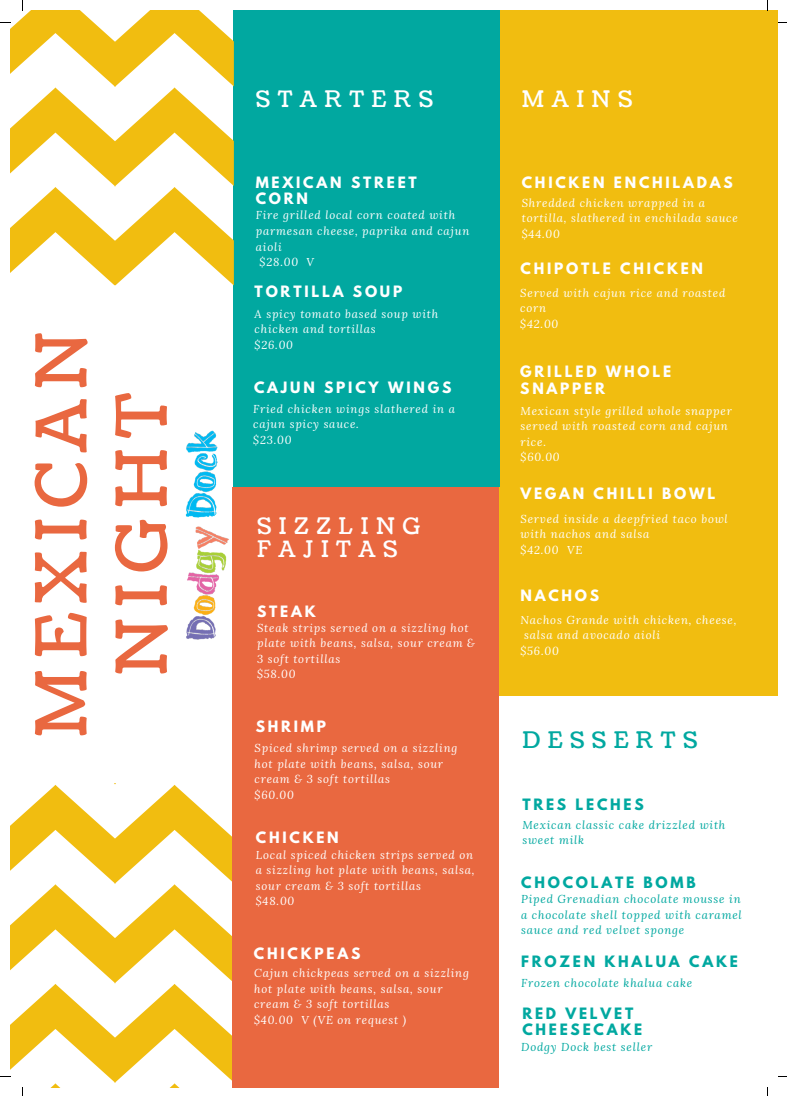
<style>
.page{position:relative;width:787px;height:1096px;background:#fff}
.page>*{position:absolute;margin:0;border:0;box-sizing:border-box;transform-origin:0 0}
.t1{font:70px/80.2px "Coustard";letter-spacing:.14em;color:#e96840;text-align:center}
.t2{font:22.75px/22.9px "Coustard";letter-spacing:.33em;color:#fff}
.t3{font:22.75px "Coustard";letter-spacing:.33em;color:#01a8a0}
.t4{font:700 13.88px/16.4px "League Spartan";letter-spacing:.2em;color:#fff}
.t5{font:700 13.88px/16.4px "League Spartan";letter-spacing:.2em;color:#01a8a0}
.t6{font:italic 11.38px/15.5px "Lora";letter-spacing:.07em;color:#fff}
.t7{font:italic 11.38px/15.5px "Lora";letter-spacing:.07em;color:#01a8a0}
</style>
<div class="page">
<div style="left:500px;top:10px;width:278px;height:685px;background:#f1bd10"></div>
<div style="left:234px;top:10px;width:265px;height:476px;background:#01a8a0"></div>
<div style="left:233px;top:487px;width:265px;height:599px;background:#e96840"></div>
<img style="left:185px;top:422px;width:56px;height:223px">
<svg style="left:0;top:0;width:234px;height:285px"></svg>
<svg style="left:0;top:783px;width:232px;height:312px"></svg>
<h1 class="t1" style="left:24px;top:737px;width:408px;rotate:-90deg">MEXICAN<br>NIGHT</h1>
<h2 class="t2" style="left:256px;top:89px;width:179px">STARTERS</h2>
<p class="t4" style="left:256px;top:176px;width:163px">MEXICAN STREET<br>CORN</p>
<p class="t6" style="left:256px;top:207px;width:201px">Fire grilled local corn coated with</p>
<p class="t6" style="left:256px;top:223px;width:215px">parmesan cheese, paprika and cajun</p>
<p class="t6" style="left:256px;top:238px;width:27px">aioli</p>
<p class="t6" style="left:260px;top:254px;width:56px">$28.00 V</p>
<p class="t4" style="left:255px;top:285px;width:149px">TORTILLA SOUP</p>
<p class="t6" style="left:255px;top:305px;width:185px">A spicy tomato based soup with chicken and tortillas<br>$26.00</p>
<p class="t4" style="left:254px;top:381px;width:199px">CAJUN SPICY WINGS</p>
<p class="t6" style="left:253px;top:400px;width:203px">Fried chicken wings slathered in a cajun spicy sauce.<br>$23.00</p>
<h2 class="t2" style="left:257px;top:515px;width:165px">SIZZLING<br>FAJITAS</h2>
<p class="t4" style="left:257px;top:605px;width:60px">STEAK</p>
<p class="t6" style="left:257px;top:619px;width:219px">Steak strips served on a sizzling hot plate with beans, salsa, sour cream &amp;<br>3 soft tortillas<br>$58.00</p>
<p class="t4" style="left:256px;top:719px;width:72px">SHRIMP</p>
<p class="t6" style="left:255px;top:740px;width:204px">Spiced shrimp served on a sizzling hot plate with beans, salsa, sour cream &amp; 3 soft tortillas<br>$60.00</p>
<p class="t4" style="left:256px;top:831px;width:84px">CHICKEN</p>
<p class="t6" style="left:256px;top:846px;width:220px">Local spiced chicken strips served on a sizzling hot plate with beans, salsa, sour cream &amp; 3 soft tortillas<br>$48.00</p>
<p class="t4" style="left:254px;top:946px;width:108px">CHICKPEAS</p>
<p class="t6" style="left:254px;top:964px;width:216px">Cajun chickpeas served on a sizzling hot plate with beans, salsa, sour cream &amp; 3 soft tortillas<br>$40.00 V (VE on request )</p>
<h2 class="t2" style="left:522px;top:89px;width:112px">MAINS</h2>
<p class="t4" style="left:522px;top:176px;width:213px">CHICKEN ENCHILADAS</p>
<p class="t6" style="left:522px;top:194px;width:218px">Shredded chicken wrapped in a tortilla, slathered in enchilada sauce $44.00</p>
<p class="t4" style="left:520px;top:261px;width:184px">CHIPOTLE CHICKEN</p>
<p class="t6" style="left:520px;top:285px;width:207px">Served with cajun rice and roasted corn<br>$42.00</p>
<p class="t4" style="left:520px;top:365px;width:152px">GRILLED WHOLE<br>SNAPPER</p>
<p class="t6" style="left:520px;top:402px;width:213px">Mexican style grilled whole snapper served with roasted corn and cajun rice.<br>$60.00</p>
<p class="t4" style="left:520px;top:487px;width:196px">VEGAN CHILLI BOWL</p>
<p class="t6" style="left:520px;top:511px;width:209px">Served inside a deepfried taco bowl with nachos and salsa<br>$42.00 VE</p>
<p class="t4" style="left:520px;top:589px;width:80px">NACHOS</p>
<p class="t6" style="left:520px;top:611px;width:218px">Nachos Grande with chicken, cheese,</p>
<p class="t6" style="left:524px;top:627px;width:137px">salsa and avocado aioli</p>
<p class="t6" style="left:520px;top:642px;width:40px">$56.00</p>
<h2 class="t3" style="left:522px;top:725px;width:177px">DESSERTS</h2>
<p class="t5" style="left:522px;top:797px;width:123px">TRES LECHES</p>
<p class="t7" style="left:522px;top:816px;width:205px">Mexican classic cake drizzled with sweet milk</p>
<p class="t5" style="left:521px;top:875px;width:176px">CHOCOLATE BOMB</p>
<p class="t7" style="left:521px;top:890px;width:222px;text-align:justify">Piped Grenadian chocolate mousse in a chocolate shell topped with caramel sauce and red velvet sponge</p>
<p class="t5" style="left:521px;top:954px;width:218px">FROZEN KHALUA CAKE</p>
<p class="t7" style="left:521px;top:974px;width:173px">Frozen chocolate khalua cake</p>
<p class="t5" style="left:522px;top:1006px;width:121px">RED VELVET<br>CHEESECAKE</p>
<p class="t7" style="left:521px;top:1038px;width:133px">Dodgy Dock best seller</p>
</div>
